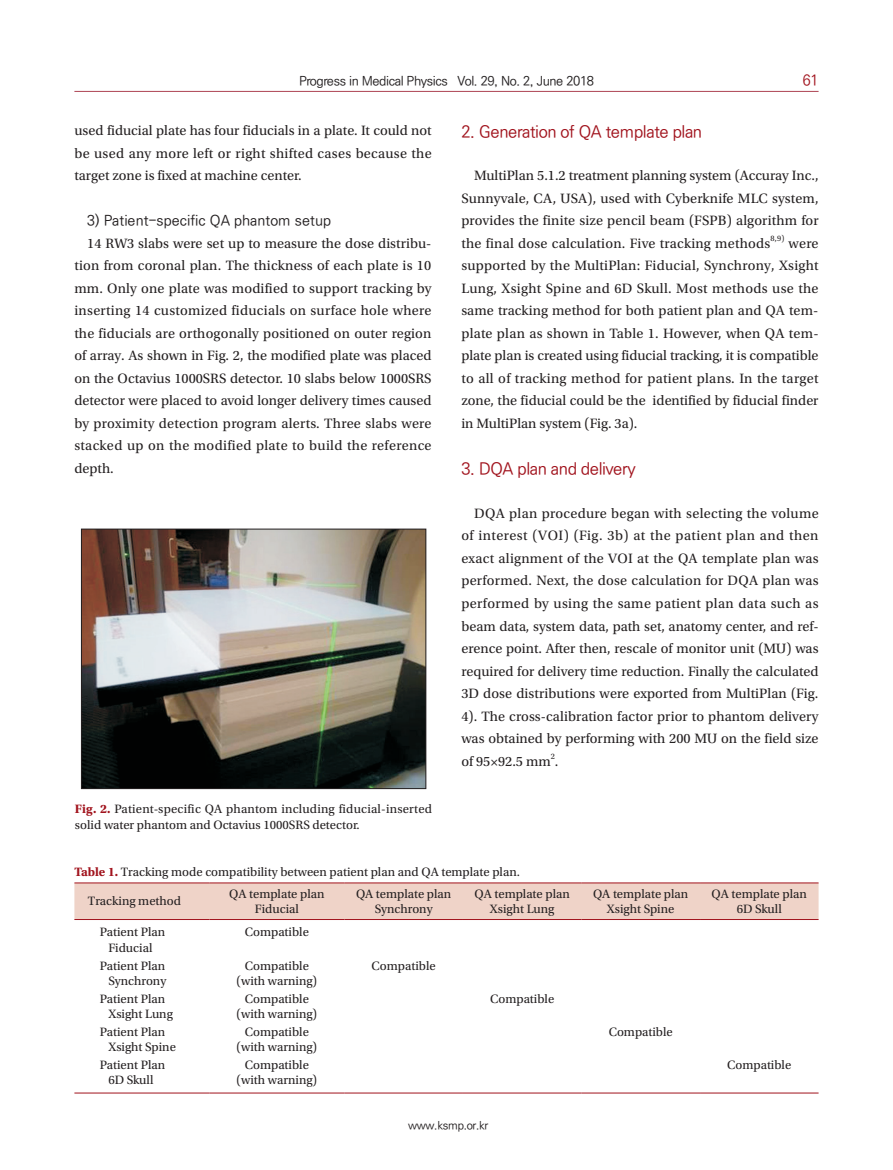
<style>
.page{position:relative;width:893px;height:1170px;background:#fff}
.page>*{position:absolute;margin:0;border:0;box-sizing:border-box;transform-origin:0 0}
.t1{font:500 16.5px "Ko Pub Dotum";letter-spacing:-.025em;color:#a1131d}
.t2{font:500 15px "Ko Pub Dotum";color:#a1131d;scale:.95 1}
.t3{font:14.25px/22.5px "Utopia Std";letter-spacing:.005em;color:#231f20;text-align:justify}
.t4{font:14.25px "Utopia Std";letter-spacing:.025em;color:#231f20}
.t5{font:500 14.25px "Ko Pub Dotum";color:#231f20}
.t6{font:12.75px/15.3px "Utopia Std";color:#231f20;text-align:center}
.t7{font:500 12.75px "Ko Pub Dotum";letter-spacing:-.03em;color:#231f20}
.t8{font:500 11.25px "Ko Pub Dotum";letter-spacing:-.03em;color:#231f20}
.t9{font:8.25px "Utopia Std";color:#231f20}
.s1{font-weight:700;color:#a1131d}
</style>
<div class="page">
<hr style="left:74px;top:91px;width:745px;height:1px;background:#ad4353">
<img style="left:83px;top:531px;width:341px;height:255px">
<div style="left:81px;top:529px;width:345px;height:259px;border:1px solid #231f20"></div>
<div style="left:74px;top:883px;width:745px;height:36px;background:#efd3c8"></div>
<hr style="left:74px;top:882px;width:135px;height:1px;background:#a1131d">
<hr style="left:209px;top:882px;width:135px;height:1px;background:#a1131d">
<hr style="left:344px;top:882px;width:119px;height:1px;background:#a1131d">
<hr style="left:463px;top:882px;width:118px;height:1px;background:#a1131d">
<hr style="left:581px;top:882px;width:119px;height:1px;background:#a1131d">
<hr style="left:700px;top:882px;width:119px;height:1px;background:#a1131d">
<hr style="left:74px;top:919px;width:135px;height:1px;background:#a1131d">
<hr style="left:209px;top:919px;width:135px;height:1px;background:#a1131d">
<hr style="left:344px;top:919px;width:119px;height:1px;background:#a1131d">
<hr style="left:463px;top:919px;width:118px;height:1px;background:#a1131d">
<hr style="left:581px;top:919px;width:119px;height:1px;background:#a1131d">
<hr style="left:700px;top:919px;width:119px;height:1px;background:#a1131d">
<hr style="left:74px;top:1092px;width:135px;height:1px;background:#a1131d">
<hr style="left:209px;top:1092px;width:135px;height:1px;background:#a1131d">
<hr style="left:344px;top:1092px;width:119px;height:1px;background:#a1131d">
<hr style="left:463px;top:1092px;width:118px;height:1px;background:#a1131d">
<hr style="left:581px;top:1092px;width:119px;height:1px;background:#a1131d">
<hr style="left:700px;top:1092px;width:119px;height:1px;background:#a1131d">
<p class="t7" style="left:299px;top:75px;width:296px">Progress in Medical Physics Vol. 29, No. 2, June 2018</p>
<p class="t2" style="left:803px;top:73px;width:18px">61</p>
<p class="t3" style="left:74px;top:120px;width:359px">used fiducial plate has four fiducials in a plate. It could not be used any more left or right shifted cases because the target zone is fixed at machine center.</p>
<p class="t5" style="left:87px;top:213px;width:245px">3) Patient-specific QA phantom setup</p>
<p class="t3" style="left:87px;top:232px;width:346px">14 RW3 slabs were set up to measure the dose distribu-</p>
<p class="t3" style="left:74px;top:255px;width:358px">tion from coronal plan. The thickness of each plate is 10</p>
<p class="t3" style="left:74px;top:277px;width:359px">mm. Only one plate was modified to support tracking by</p>
<p class="t3" style="left:74px;top:300px;width:359px">inserting 14 customized fiducials on surface hole where</p>
<p class="t3" style="left:74px;top:322px;width:359px">the fiducials are orthogonally positioned on outer region</p>
<p class="t3" style="left:74px;top:345px;width:359px">of array. As shown in Fig. 2, the modified plate was placed</p>
<p class="t3" style="left:74px;top:367px;width:359px">on the Octavius 1000SRS detector. 10 slabs below 1000SRS</p>
<p class="t3" style="left:74px;top:390px;width:359px">detector were placed to avoid longer delivery times caused</p>
<p class="t3" style="left:74px;top:412px;width:359px">by proximity detection program alerts. Three slabs were</p>
<p class="t4" style="left:74px;top:438px;width:359px">stacked up on the modified plate to build the reference</p>
<p class="t3" style="left:74px;top:457px;width:41px">depth.</p>
<p class="t1" style="left:461px;top:123px;width:242px">2. Generation of QA template plan</p>
<p class="t3" style="left:461px;top:165px;width:359px;text-indent:13px">MultiPlan 5.1.2 treatment planning system (Accuray Inc., Sunnyvale, CA, USA), used with Cyberknife MLC system, provides the finite size pencil beam (FSPB) algorithm for the final dose calculation. Five tracking methods</p>
<p class="t9" style="left:770px;top:234px;width:15px">8,9)</p>
<p class="t3" style="left:461px;top:232px;width:359px;text-indent:327px">were supported by the MultiPlan: Fiducial, Synchrony, Xsight Lung, Xsight Spine and 6D Skull. Most methods use the same tracking method for both patient plan and QA tem&shy;plate plan as shown in Table 1. However, when QA tem&shy;plate plan is created using fiducial tracking, it is compatible to all of tracking method for patient plans. In the target zone, the fiducial could be the identified by fiducial finder in MultiPlan system (Fig. 3a).</p>
<p class="t1" style="left:461px;top:461px;width:176px">3. DQA plan and delivery</p>
<p class="t3" style="left:461px;top:502px;width:359px;text-indent:13px">DQA plan procedure began with selecting the volume of interest (VOI) (Fig. 3b) at the patient plan and then exact alignment of the VOI at the QA template plan was performed. Next, the dose calculation for DQA plan was performed by using the same patient plan data such as beam data, system data, path set, anatomy center, and ref&shy;erence point. After then, rescale of monitor unit (MU) was required for delivery time reduction. Finally the calculated 3D dose distributions were exported from MultiPlan (Fig.<br>4). The cross-calibration factor prior to phantom delivery was obtained by performing with 200 MU on the field size of 95×92.5 mm .</p>
<p class="t9" style="left:551px;top:751px;width:6px">2</p>
<p class="t6" style="left:75px;top:801px;width:359px;text-align:left"><span class="s1">Fig. 2.</span> Patient-specific QA phantom including fiducial-inserted solid water phantom and Octavius 1000SRS detector.</p>
<p class="t6" style="left:74px;top:864px;width:447px"><span class="s1">Table 1.</span> Tracking mode compatibility between patient plan and QA template plan.</p>
<p class="t6" style="left:88px;top:893px;width:95px">Tracking method</p>
<p class="t6" style="left:229px;top:886px;width:97px">QA template plan<br>Fiducial</p>
<p class="t6" style="left:356px;top:886px;width:97px">QA template plan<br>Synchrony</p>
<p class="t6" style="left:475px;top:886px;width:97px">QA template plan<br>Xsight Lung</p>
<p class="t6" style="left:593px;top:886px;width:97px">QA template plan<br>Xsight Spine</p>
<p class="t6" style="left:712px;top:886px;width:97px">QA template plan<br>6D Skull</p>
<p class="t6" style="left:100px;top:924px;width:67px">Patient Plan<br>Fiducial</p>
<p class="t6" style="left:245px;top:924px;width:66px">Compatible</p>
<p class="t6" style="left:100px;top:958px;width:68px;text-align:right">Patient Plan<br>Synchrony</p>
<p class="t6" style="left:237px;top:958px;width:82px">Compatible (with warning)</p>
<p class="t6" style="left:372px;top:958px;width:66px">Compatible</p>
<p class="t6" style="left:108px;top:991px;width:66px;text-align:left;text-indent:-9px">Patient Plan<br>Xsight Lung</p>
<p class="t6" style="left:237px;top:991px;width:82px">Compatible (with warning)</p>
<p class="t6" style="left:490px;top:991px;width:66px">Compatible</p>
<p class="t6" style="left:108px;top:1024px;width:69px;text-align:left;text-indent:-9px">Patient Plan<br>Xsight Spine</p>
<p class="t6" style="left:237px;top:1024px;width:82px">Compatible (with warning)</p>
<p class="t6" style="left:609px;top:1024px;width:66px">Compatible</p>
<p class="t6" style="left:100px;top:1057px;width:67px">Patient Plan<br>6D Skull</p>
<p class="t6" style="left:237px;top:1057px;width:82px">Compatible (with warning)</p>
<p class="t6" style="left:727px;top:1057px;width:66px">Compatible</p>
<p class="t8" style="left:408px;top:1120px;width:82px">www.ksmp.or.kr</p>
</div>
